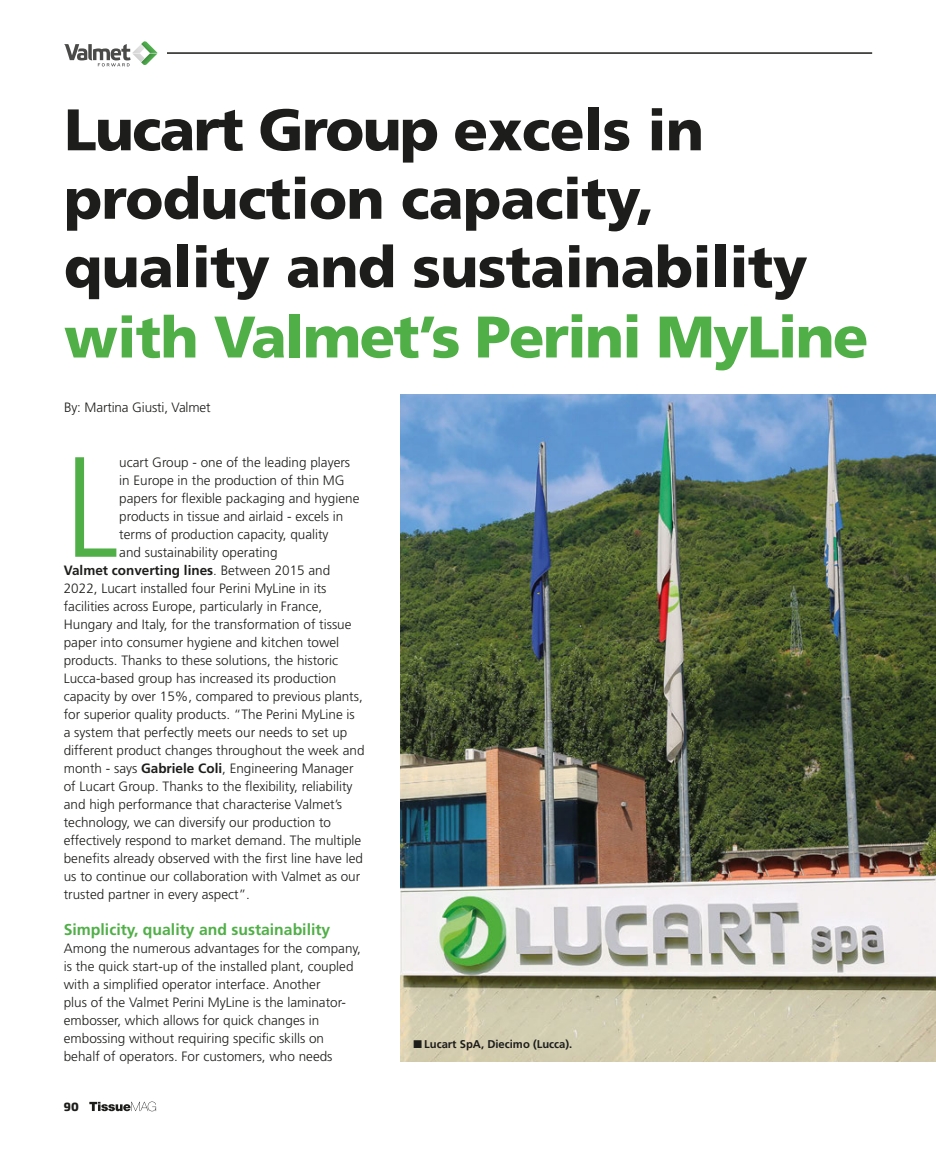
<style>
.page{position:relative;width:936px;height:1149px;background:#fff}
.page>*{position:absolute;margin:0;border:0;box-sizing:border-box;transform-origin:0 0}
.t1{font:300 condensed 142.5px "Frutiger LT Std";color:#50af47}
.t2{font:900 58.5px "Frutiger LT Std";letter-spacing:-.03em;color:#50af47}
.t3{font:900 58.5px "Frutiger LT Std";letter-spacing:-.03em;color:#1d1d1b}
.t4{font:900 57px/68.4px "Frutiger LT Std";letter-spacing:-.01em;color:#1d1d1b}
.t5{font:700 15.75px "Frutiger LT Std";color:#50af47}
.t6{font:300 13.5px/18px "Frutiger LT Std";color:#1d1d1b}
.t7{font:700 13.5px "Frutiger LT Std";color:#1d1d1b}
.t8{font:800 12px "Exo 2.0";color:#1d1d1b}
.t9{font:700 11.25px "Frutiger LT Std";color:#1d1d1b}
.s1{font-size:57px}
.s2{font-weight:300}
.s3{font-weight:700}
</style>
<div class="page">
<svg style="left:89px;top:1101px;width:67px;height:9px"></svg>
<hr style="left:64px;top:52px;width:808px;height:2px;background:#1d1d1b">
<div style="left:62px;top:11px;width:105px;height:85px;background:#fff"></div>
<svg style="left:64px;top:41px;width:93px;height:25px"></svg>
<img style="left:401px;top:394px;width:534px;height:666px">
<h2 class="t3" style="left:64px;top:94px;width:641px">Lucart Group <span class="s1">excels in</span></h2>
<h3 class="t4" style="left:64px;top:164px;width:745px">production capacity, quality and sustainability</h3>
<h2 class="t2" style="left:64px;top:301px;width:806px"><span class="s1">with</span> Valmet’s Perini MyLine</h2>
<p class="t6" style="left:64px;top:398px;width:148px">By: Martina Giusti, Valmet</p>
<h1 class="t1" style="left:64px;top:426px;width:57px">L</h1>
<p class="t6" style="left:119px;top:453px;width:232px">ucart Group - one of the leading players</p>
<p class="t6" style="left:119px;top:471px;width:227px">in Europe in the production of thin MG</p>
<p class="t6" style="left:119px;top:489px;width:242px">papers for flexible packaging and hygiene</p>
<p class="t6" style="left:119px;top:507px;width:226px">products in tissue and airlaid - excels in</p>
<p class="t6" style="left:119px;top:525px;width:211px">terms of production capacity, quality</p>
<p class="t6" style="left:119px;top:543px;width:160px">and sustainability operating</p>
<p class="t7" style="left:64px;top:562px;width:268px">Valmet converting lines<span class="s2">. Between 2015 and</span></p>
<p class="t6" style="left:64px;top:579px;width:264px">2022, Lucart installed four Perini MyLine in its</p>
<p class="t6" style="left:64px;top:597px;width:260px">facilities across Europe, particularly in France,</p>
<p class="t6" style="left:64px;top:615px;width:289px">Hungary and Italy, for the transformation of tissue</p>
<p class="t6" style="left:64px;top:633px;width:277px">paper into consumer hygiene and kitchen towel</p>
<p class="t6" style="left:64px;top:651px;width:276px">products. Thanks to these solutions, the historic</p>
<p class="t6" style="left:64px;top:669px;width:274px">Lucca-based group has increased its production</p>
<p class="t6" style="left:64px;top:687px;width:300px">capacity by over 15%, compared to previous plants,</p>
<p class="t6" style="left:64px;top:705px;width:292px">for superior quality products. “The Perini MyLine is</p>
<p class="t6" style="left:64px;top:723px;width:285px">a system that perfectly meets our needs to set up</p>
<p class="t6" style="left:64px;top:741px;width:302px">different product changes throughout the week and</p>
<p class="t6" style="left:64px;top:759px;width:291px">month - says <span class="s3">Gabriele Coli</span>, Engineering Manager</p>
<p class="t6" style="left:64px;top:777px;width:290px">of Lucart Group. Thanks to the flexibility, reliability</p>
<p class="t6" style="left:64px;top:795px;width:280px">and high performance that characterise Valmet’s</p>
<p class="t6" style="left:64px;top:813px;width:269px">technology, we can diversify our production to</p>
<p class="t6" style="left:64px;top:831px;width:299px">effectively respond to market demand. The multiple</p>
<p class="t6" style="left:64px;top:849px;width:301px">benefits already observed with the first line have led</p>
<p class="t6" style="left:64px;top:867px;width:298px">us to continue our collaboration with Valmet as our</p>
<p class="t6" style="left:64px;top:885px;width:188px">trusted partner in every aspect”.</p>
<p class="t5" style="left:64px;top:920px;width:268px">Simplicity, quality and sustainability</p>
<p class="t6" style="left:64px;top:939px;width:299px">Among the numerous advantages for the company, is the quick start-up of the installed plant, coupled with a simplified operator interface. Another<br>plus of the Valmet Perini MyLine is the laminator&shy;embosser, which allows for quick changes in embossing without requiring specific skills on behalf of operators. For customers, who needs</p>
<p class="t8" style="left:64px;top:1098px;width:16px">90</p>
<p class="t9" style="left:413px;top:1036px;width:160px">■ Lucart SpA, Diecimo (Lucca).</p>
</div>
